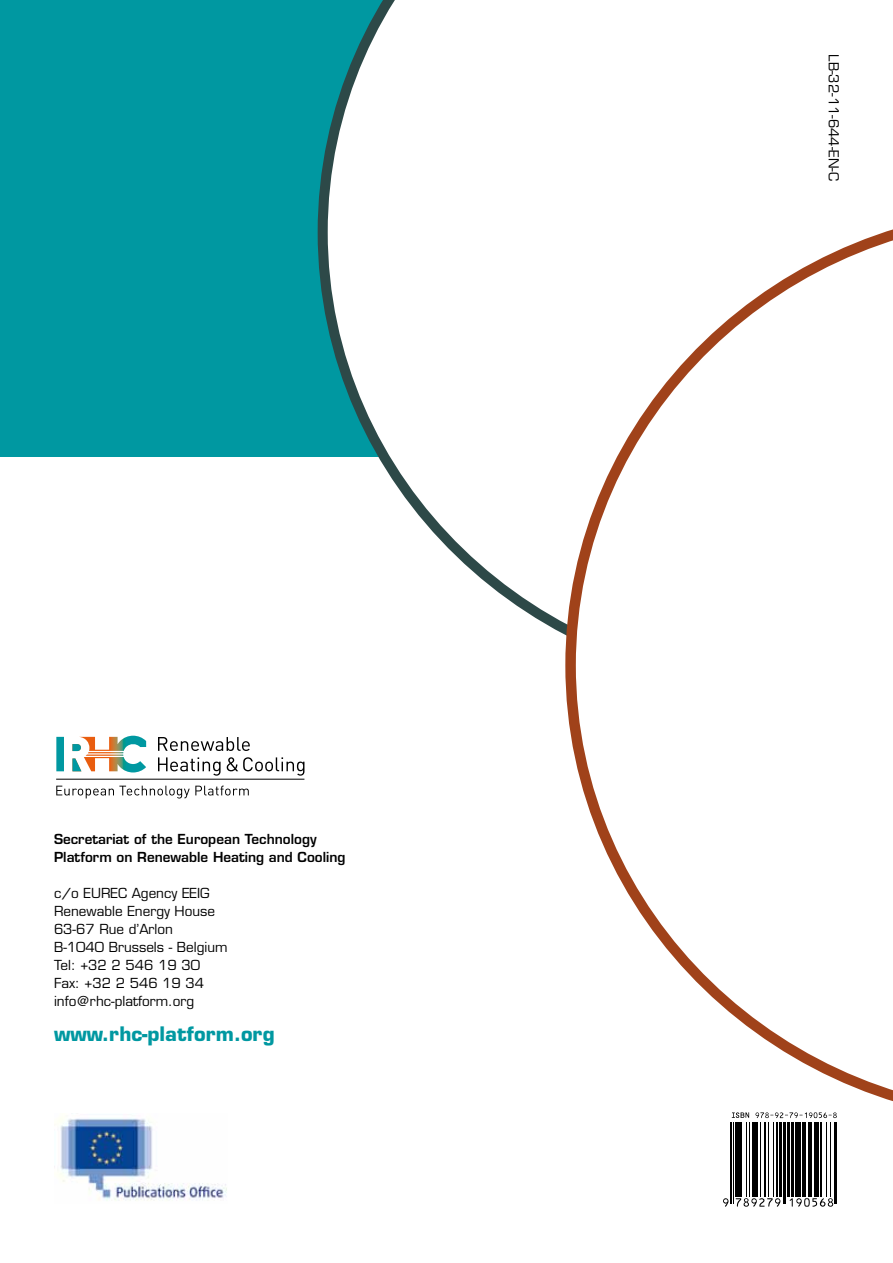
<style>
.page{position:relative;width:893px;height:1263px;background:#fff}
.page>*{position:absolute;margin:0;border:0;box-sizing:border-box;transform-origin:0 0}
.t1{font:700 19.5px "Eurostile LT Std";color:#0098a1}
.t2{font:13.5px/18px "Eurostile LT Std";color:#000}
.t3{font:600 13.5px/18px "Eurostile LT Std";color:#000}
</style>
<div class="page">
<div style="left:0;top:0;width:893px;height:457px;background:#0098a1"></div>
<svg style="left:318px;top:0;width:575px;height:635px"></svg>
<hr style="left:731px;top:1122px;width:1px;height:82px;background:#000">
<hr style="left:733px;top:1122px;width:1px;height:82px;background:#000">
<hr style="left:735px;top:1122px;width:3px;height:75px;background:#000">
<hr style="left:740px;top:1122px;width:2px;height:75px;background:#000">
<hr style="left:746px;top:1122px;width:1px;height:75px;background:#000">
<hr style="left:749px;top:1122px;width:1px;height:75px;background:#000">
<hr style="left:752px;top:1122px;width:1px;height:75px;background:#000">
<hr style="left:754px;top:1122px;width:4px;height:75px;background:#000">
<hr style="left:760px;top:1122px;width:1px;height:75px;background:#000">
<hr style="left:764px;top:1122px;width:1px;height:75px;background:#000">
<hr style="left:768px;top:1122px;width:1px;height:75px;background:#000">
<hr style="left:773px;top:1122px;width:1px;height:75px;background:#000">
<hr style="left:777px;top:1122px;width:1px;height:75px;background:#000">
<hr style="left:779px;top:1122px;width:2px;height:75px;background:#000">
<hr style="left:783px;top:1122px;width:1px;height:82px;background:#000">
<hr style="left:785px;top:1122px;width:1px;height:82px;background:#000">
<hr style="left:787px;top:1122px;width:2px;height:75px;background:#000">
<hr style="left:792px;top:1122px;width:2px;height:75px;background:#000">
<hr style="left:795px;top:1122px;width:3px;height:75px;background:#000">
<hr style="left:799px;top:1122px;width:1px;height:75px;background:#000">
<hr style="left:803px;top:1122px;width:3px;height:75px;background:#000">
<hr style="left:808px;top:1122px;width:1px;height:75px;background:#000">
<hr style="left:811px;top:1122px;width:1px;height:75px;background:#000">
<hr style="left:814px;top:1122px;width:3px;height:75px;background:#000">
<hr style="left:818px;top:1122px;width:1px;height:75px;background:#000">
<hr style="left:821px;top:1122px;width:1px;height:75px;background:#000">
<hr style="left:826px;top:1122px;width:1px;height:75px;background:#000">
<hr style="left:830px;top:1122px;width:1px;height:75px;background:#000">
<hr style="left:834px;top:1122px;width:1px;height:82px;background:#000">
<hr style="left:836px;top:1122px;width:1px;height:82px;background:#000">
<svg style="left:723px;top:1198px;width:6px;height:9px"></svg>
<svg style="left:736px;top:1198px;width:44px;height:9px"></svg>
<svg style="left:790px;top:1198px;width:43px;height:9px"></svg>
<svg style="left:56px;top:786px;width:193px;height:12px"></svg>
<svg style="left:158px;top:737px;width:92px;height:14px"></svg>
<svg style="left:158px;top:757px;width:63px;height:19px"></svg>
<svg style="left:227px;top:757px;width:77px;height:19px"></svg>
<hr style="left:56px;top:779px;width:248px;height:1px;background:#000">
<svg style="left:56px;top:736px;width:90px;height:36px"></svg>
<img style="left:54px;top:1118px;width:173px;height:83px">
<svg style="left:565px;top:207px;width:328px;height:916px"></svg>
<p class="t3" style="left:54px;top:830px;width:293px">Secretariat of the European Technology<br>Platform on Renewable Heating and Cooling</p>
<p class="t2" style="left:54px;top:884px;width:175px">c/o EUREC Agency EEIG<br>Renewable Energy House<br>63-67 Rue d’Arlon<br>B-1040 Brussels - Belgium<br>Tel: +32 2 546 19 30<br>Fax: +32 2 546 19 34 info@rhc-platform.org</p>
<h1 class="t1" style="left:54px;top:1022px;width:222px">www.rhc-platform.org</h1>
<p class="t2" style="left:843px;top:54px;width:128px;rotate:90deg">LB-32-11-644-EN-C</p>
</div>
